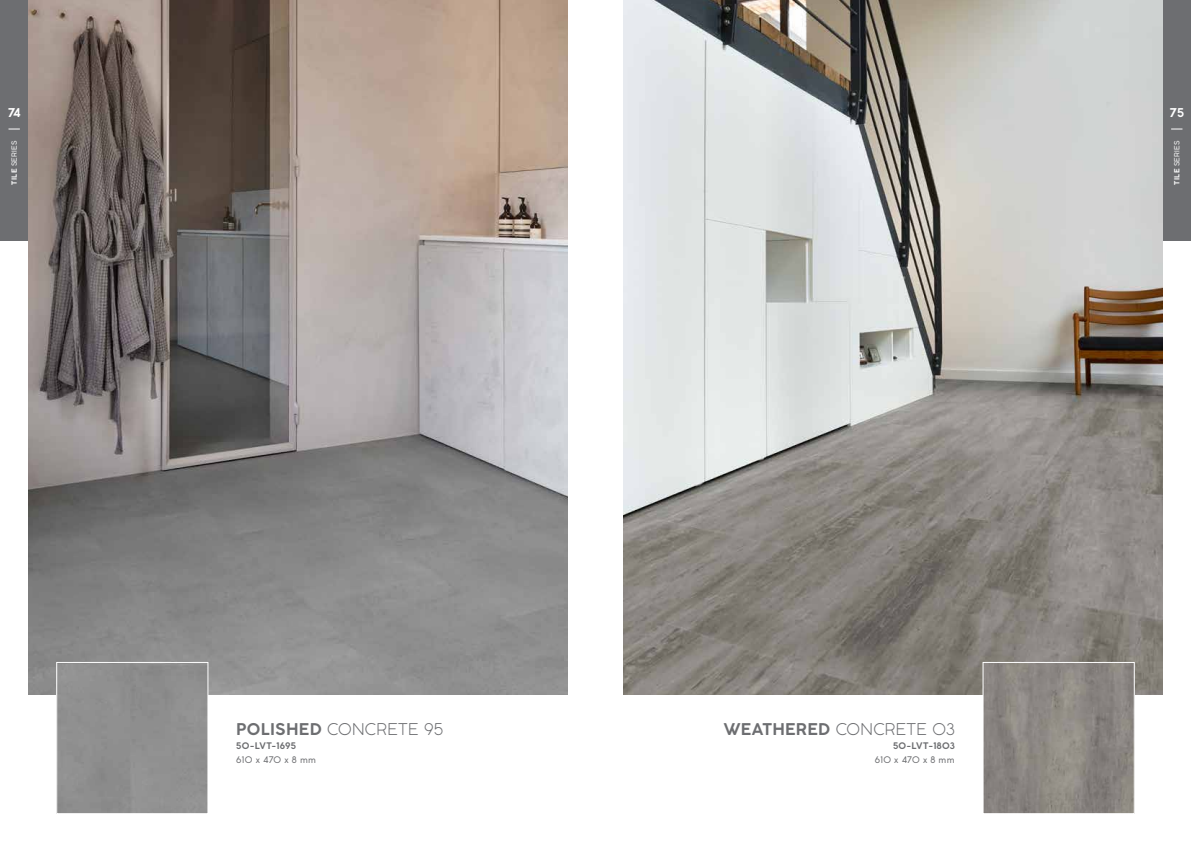
<style>
.page{position:relative;width:1191px;height:842px;background:#fff}
.page>*{position:absolute;margin:0;border:0;box-sizing:border-box;transform-origin:0 0}
.t1{font:300 16px "Coco Gothic";letter-spacing:.01em;color:#6d6e71}
.t2{font:700 12px "Coco Gothic";color:#fff}
.t3{font:700 9px "Coco Gothic";letter-spacing:.04em;color:#6d6e71}
.t4{font:9px "Coco Gothic";letter-spacing:-.005em;color:#6d6e71}
.t5{font:7px "Coco Gothic";letter-spacing:.03em;color:#fff}
.s1{font-weight:700}
</style>
<div class="page">
<div style="left:0;top:0;width:28px;height:241px;background:#6d6e71"></div>
<img style="left:28px;top:0;width:539px;height:694px">
<div style="left:58px;top:664px;width:148px;height:148px;background:#909090"></div>
<div style="left:56px;top:662px;width:152px;height:152px;border:1px solid #fff"></div>
<div style="left:1162px;top:0;width:29px;height:241px;background:#6d6e71"></div>
<img style="left:624px;top:0;width:538px;height:694px">
<img style="left:984px;top:664px;width:148px;height:148px">
<div style="left:982px;top:662px;width:152px;height:152px;border:1px solid #fff"></div>
<p class="t2" style="left:8px;top:104px;width:14px">74</p>
<p class="t5" style="left:9px;top:184px;width:45px;rotate:-90deg"><span class="s1">TILE</span> SERIES</p>
<p class="t1" style="left:236px;top:717px;width:208px"><span class="s1">POLISHED</span> CONCRETE 95</p>
<p class="t3" style="left:236px;top:739px;width:61px">50-LVT-1695</p>
<p class="t4" style="left:236px;top:753px;width:81px">610 x 470 x 8 mm</p>
<p class="t1" style="left:723px;top:717px;width:233px"><span class="s1">WEATHERED</span> CONCRETE 03</p>
<p class="t3" style="left:893px;top:739px;width:63px">50-LVT-1803</p>
<p class="t4" style="left:875px;top:753px;width:81px">610 x 470 x 8 mm</p>
<p class="t2" style="left:1169px;top:104px;width:16px">75</p>
<p class="t5" style="left:1171px;top:184px;width:45px;rotate:-90deg"><span class="s1">TILE</span> SERIES</p>
</div>
